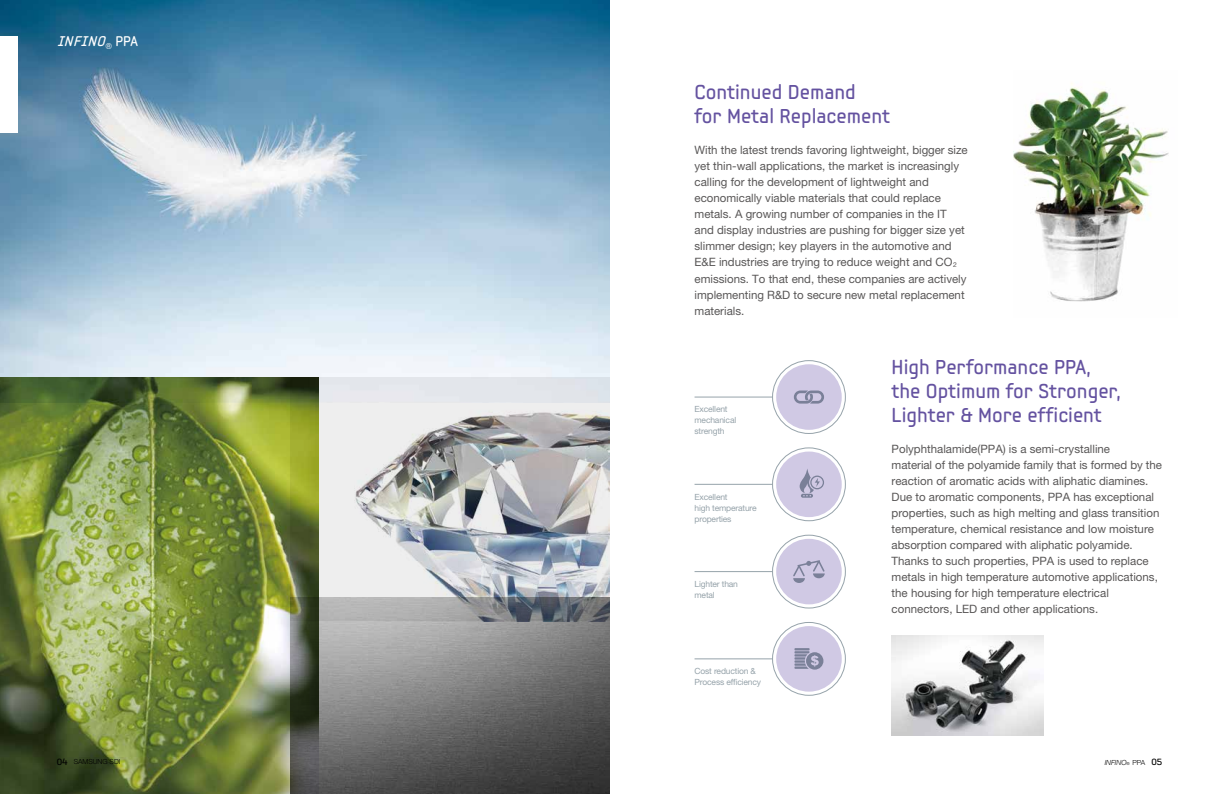
<style>
.page{position:relative;width:1219px;height:794px;background:#fff}
.page>*{position:absolute;margin:0;border:0;box-sizing:border-box;transform-origin:0 0}
.t1{font:20px/24px "Samsung Imagination Modern";color:#6452a0}
.t2{font:italic 14px "Samsung Imagination Modern";color:#fff}
.t3{font:11.5px/16px "Helvetica Neue LT Pro";color:#595757}
.t4{font:9px "Samsung Imagination Modern";color:#000;scale:1.1 1}
.t5{font:8.5px/11px "Helvetica Neue LT Pro";letter-spacing:-.02em;color:#96a3aa}
.t6{font:300 7px "Helvetica Neue LT Pro";color:#000}
.t7{font:italic 300 7px "Helvetica Neue";color:#000}
.s1{font-style:normal}
.s2{font-size:6.7px}
.s3{font-family:"Samsung Imagination Modern";font-weight:400;font-size:9px}
.s4{font-size:4.1px}
.s5{font-family:"Helvetica Neue LT Pro";font-style:normal}
</style>
<div class="page">
<img style="left:0;top:403px;width:290px;height:391px">
<img style="left:290px;top:621px;width:319px;height:173px">
<img style="left:0;top:0;width:609px;height:403px">
<img style="left:892px;top:635px;width:152px;height:101px">
<img style="left:1013px;top:83px;width:156px;height:219px">
<div style="left:772px;top:622px;width:74px;height:74px;border:1px solid #96a3aa;border-radius:50%"></div>
<hr style="left:694px;top:658px;width:78px;height:1px;background:#96a3aa">
<div style="left:776px;top:626px;width:66px;height:65px;background:#d0c9e4;border-radius:50%"></div>
<svg style="left:794px;top:648px;width:29px;height:21px"></svg>
<div style="left:772px;top:534px;width:74px;height:74px;border:1px solid #96a3aa;border-radius:50%"></div>
<hr style="left:694px;top:571px;width:78px;height:1px;background:#96a3aa">
<div style="left:776px;top:539px;width:66px;height:65px;background:#d0c9e4;border-radius:50%"></div>
<svg style="left:793px;top:560px;width:32px;height:23px"></svg>
<div style="left:772px;top:360px;width:74px;height:74px;border:1px solid #96a3aa;border-radius:50%"></div>
<hr style="left:694px;top:396px;width:78px;height:1px;background:#96a3aa">
<div style="left:776px;top:364px;width:66px;height:66px;background:#d0c9e4;border-radius:50%"></div>
<svg style="left:794px;top:390px;width:30px;height:13px"></svg>
<div style="left:772px;top:447px;width:74px;height:74px;border:1px solid #96a3aa;border-radius:50%"></div>
<hr style="left:694px;top:484px;width:78px;height:1px;background:#96a3aa">
<div style="left:776px;top:451px;width:66px;height:66px;background:#d0c9e4;border-radius:50%"></div>
<svg style="left:799px;top:469px;width:25px;height:29px"></svg>
<div style="left:0;top:36px;width:17px;height:97px;background:#fff"></div>
<img style="left:290px;top:377px;width:319px;height:244px">
<p class="t2" style="left:57px;top:32px;width:82px">INFINO<sub>®</sub> <span class="s1">P PA</span></p>
<h1 class="t1" style="left:694px;top:80px;width:197px">Continued Demand<br>for Metal Replacement</h1>
<p class="t3" style="left:694px;top:142px;width:275px">With the latest trends favoring lightweight, bigger size yet thin-wall applications, the market is increasingly calling for the development of lightweight and economically viable materials that could replace metals. A growing number of companies in the IT and display industries are pushing for bigger size yet slimmer design; key players in the automotive and E&amp;E industries are trying to reduce weight and CO<span class="s2">2 </span>emissions. To that end, these companies are actively implementing R&amp;D to secure new metal replacement materials.</p>
<p class="t5" style="left:694px;top:404px;width:43px">Excellent mechanical strength</p>
<p class="t5" style="left:694px;top:491px;width:64px">Excellent<br>high temperature properties</p>
<p class="t5" style="left:694px;top:578px;width:45px">Lighter than metal</p>
<p class="t5" style="left:694px;top:665px;width:68px">Cost reduction &amp;<br>Process efficiency</p>
<h1 class="t1" style="left:892px;top:355px;width:230px">High Performance PPA, the Optimum for Stronger,<br>Lighter &amp; More efficient</h1>
<p class="t3" style="left:892px;top:440px;width:272px">Polyphthalamide(PPA) is a semi-crystalline<br>material of the polyamide family that is formed by the reaction of aromatic acids with aliphatic diamines.<br>Due to aromatic components, PPA has exceptional properties, such as high melting and glass transition temperature, chemical resistance and low moisture absorption compared with aliphatic polyamide.<br>Thanks to such properties, PPA is used to replace metals in high temperature automotive applications, the housing for high temperature electrical connectors, LED and other applications.</p>
<p class="t6" style="left:57px;top:757px;width:65px"><span class="s3">04</span> SAMSUNG SDI</p>
<p class="t7" style="left:1105px;top:758px;width:42px">INFINO<span class="s4">®</span> <span class="s5">PPA</span></p>
<p class="t4" style="left:1151px;top:756px;width:11px">05</p>
</div>
